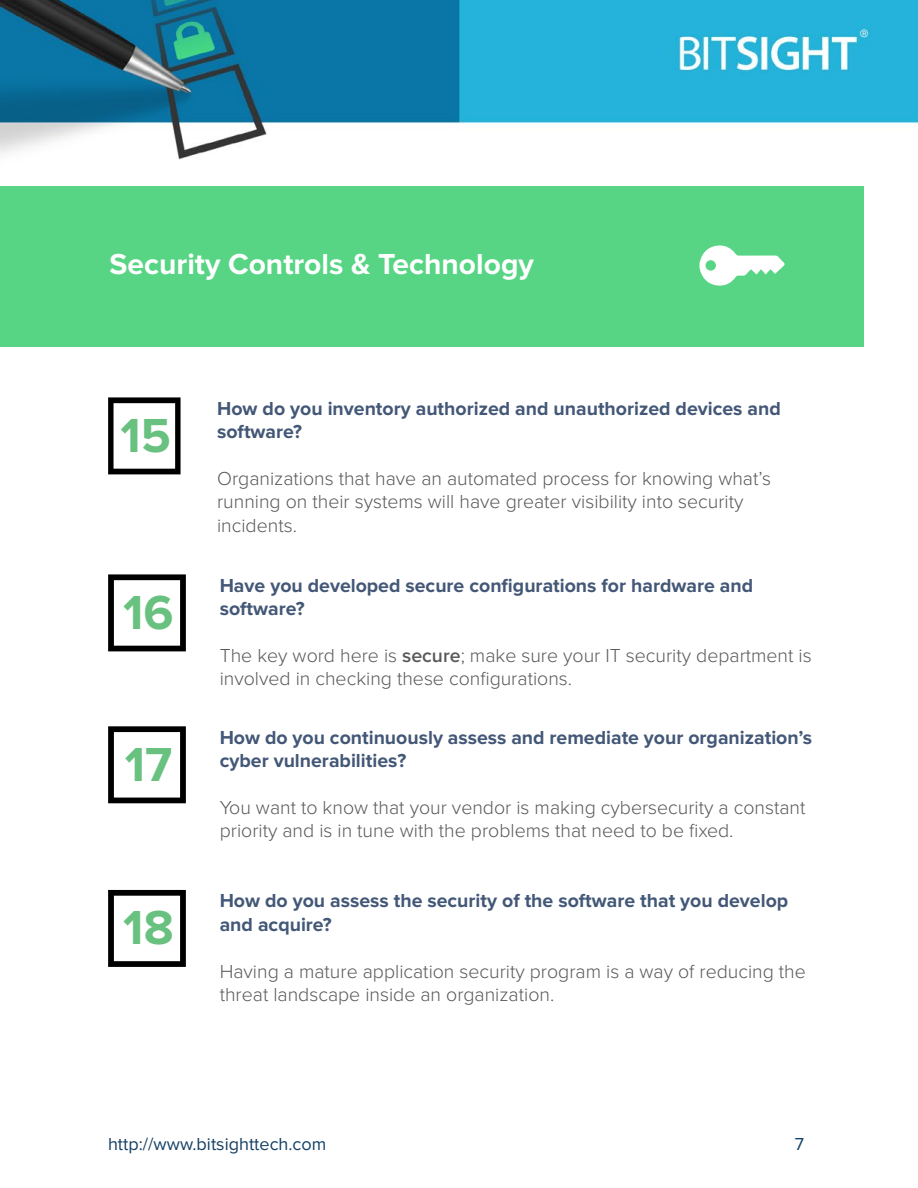
<style>
.page{position:relative;width:918px;height:1188px;background:#fff}
.page>*{position:absolute;margin:0;border:0;box-sizing:border-box;transform-origin:0 0}
.t1{font:700 49.5px "Proxima Nova";color:#69c180}
.t2{font:700 30px "Proxima Nova";color:#fff}
.t3{font:300 19.5px/23.4px "Proxima Nova";color:#58595b}
.t4{font:700 19.5px/23.4px "Proxima Nova";color:#435777}
.t5{font:18px "Proxima Nova";color:#154063}
.s1{font-weight:600}
</style>
<div class="page">
<img style="left:0;top:0;width:918px;height:890px">
<div style="left:0;top:186px;width:864px;height:160px;background:#57d584"></div>
<svg style="left:699px;top:245px;width:86px;height:41px"></svg>
<svg style="left:108px;top:397px;width:73px;height:77px"></svg>
<svg style="left:108px;top:574px;width:78px;height:77px"></svg>
<svg style="left:108px;top:726px;width:78px;height:77px"></svg>
<svg style="left:108px;top:890px;width:78px;height:77px"></svg>
<h2 class="t2" style="left:110px;top:246px;width:426px">Security Controls &amp; Technology</h2>
<h1 class="t1" style="left:121px;top:407px;width:52px">15</h1>
<h1 class="t1" style="left:123px;top:584px;width:52px">16</h1>
<h1 class="t1" style="left:125px;top:736px;width:49px">17</h1>
<h1 class="t1" style="left:123px;top:899px;width:52px">18</h1>
<p class="t4" style="left:217px;top:397px;width:565px">How do you inventory authorized and unauthorized devices and software?</p>
<p class="t3" style="left:217px;top:467px;width:555px">Organizations that have an automated process for knowing what’s running on their systems will have greater visibility into security incidents.</p>
<p class="t4" style="left:220px;top:574px;width:535px">Have you developed secure configurations for hardware and software?</p>
<p class="t3" style="left:220px;top:644px;width:593px">The key word here is <span class="s1">secure</span>; make sure your IT security department is involved in checking these configurations.</p>
<p class="t4" style="left:220px;top:726px;width:594px">How do you continuously assess and remediate your organization’s cyber vulnerabilities?</p>
<p class="t3" style="left:220px;top:796px;width:587px">You want to know that your vendor is making cybersecurity a constant priority and is in tune with the problems that need to be fixed.</p>
<p class="t4" style="left:220px;top:890px;width:570px">How do you assess the security of the software that you develop and acquire?</p>
<p class="t3" style="left:220px;top:960px;width:588px">Having a mature application security program is a way of reducing the threat landscape inside an organization.</p>
<p class="t5" style="left:108px;top:1134px;width:220px">http://www.bitsighttech.com</p>
<p class="t5" style="left:795px;top:1133px;width:11px">7</p>
</div>
